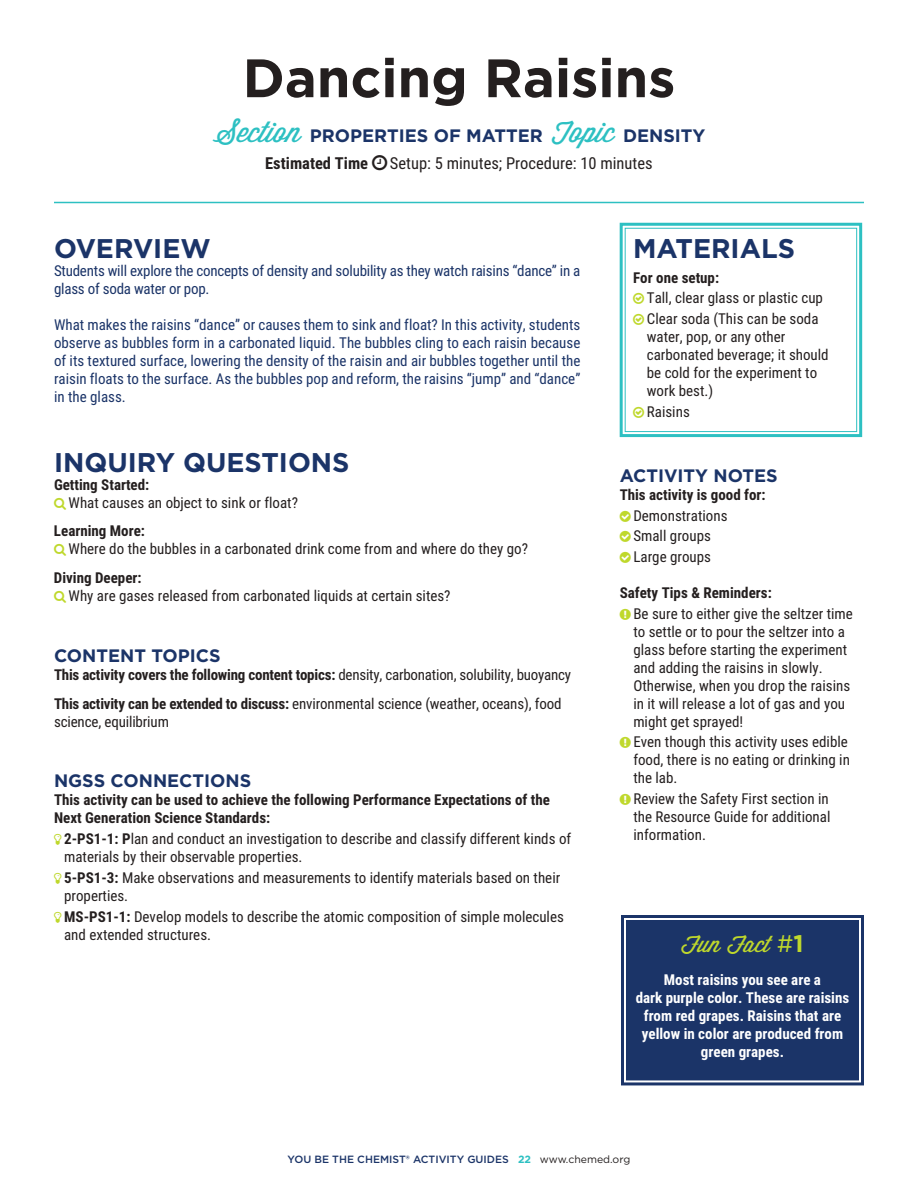
<style>
.page{position:relative;width:918px;height:1188px;background:#fff}
.page>*{position:absolute;margin:0;border:0;box-sizing:border-box;transform-origin:0 0}
.t1{font:700 54px "Gotham";color:#241f1f}
.t2{font:700 27px "Gotham";color:#1b3468}
.t3{font:22.5px "Wisdom Script AI";color:#bfd82c}
.t4{font:700 18px "Gotham";color:#1b3468}
.t5{font:16.5px "Roboto Condensed";color:#241f1f}
.t6{font:700 16.5px "Roboto Condensed";color:#241f1f}
.t7{font:15px/18px "Roboto Condensed";color:#241f1f}
.t8{font:15px/18px "Roboto Condensed";letter-spacing:-.015em;color:#1b3468}
.t9{font:700 15px/18px "Roboto Condensed";color:#241f1f}
.t10{font:700 15px/18px "Roboto Condensed";color:#fff;text-align:center}
.t11{font:500 10.5px "Gotham";color:#1b3468}
.s1{font-family:"Wisdom Script AI";font-weight:400;font-size:28.5px;color:#2dc0c2}
.s2{font-weight:700}
.s3{font-family:"Gotham";font-size:24px}
.s4{font-family:"Gotham";font-weight:700;font-size:24px}
.s5{font-weight:700;color:#2dc0c2}
.s6{font-weight:400;color:#241f1f}
</style>
<div class="page">
<div style="left:620px;top:223px;width:242px;height:214px;border:3px solid #2dc0c2"></div>
<div style="left:625px;top:228px;width:232px;height:204px;border:1px solid #2dc0c2"></div>
<hr style="left:54px;top:202px;width:810px;height:1px;background:#2dc0c2">
<div style="left:627px;top:921px;width:231px;height:158px;background:#1b3468"></div>
<div style="left:621px;top:915px;width:243px;height:170px;border:3px solid #1b3468"></div>
<div style="left:626px;top:920px;width:233px;height:160px;border:1px solid #1b3468"></div>
<h1 class="t1" style="left:243px;top:59px;width:434px">DANCING RAISINS</h1>
<p class="t4" style="left:212px;top:129px;width:495px"><span class="s1">Section</span> PROPERTIES OF MATTER <span class="s1">Topic</span> DENSITY</p>
<p class="t6" style="left:265px;top:153px;width:105px">Estimated Time</p>
<p class="t5" style="left:390px;top:153px;width:264px">Setup: 5 minutes; Procedure: 10 minutes</p>
<h2 class="t2" style="left:54px;top:239px;width:158px">OVERVIEW</h2>
<p class="t8" style="left:54px;top:262px;width:528px">Students will explore the concepts of density and solubility as they watch raisins “dance” in a glass of soda water or pop.</p>
<p class="t8" style="left:54px;top:316px;width:528px;text-align:justify">What makes the raisins “dance” or causes them to sink and float? In this activity, students observe as bubbles form in a carbonated liquid. The bubbles cling to each raisin because of its textured surface, lowering the density of the raisin and air bubbles together until the raisin floats to the surface. As the bubbles pop and reform, the raisins “jump” and “dance” in the glass.</p>
<h2 class="t2" style="left:54px;top:453px;width:297px">INQUIRY QUESTIONS</h2>
<p class="t9" style="left:54px;top:475px;width:97px">Getting Started:</p>
<p class="t7" style="left:69px;top:493px;width:231px">What causes an object to sink or float?</p>
<p class="t9" style="left:54px;top:522px;width:93px">Learning More:</p>
<p class="t7" style="left:69px;top:540px;width:461px">Where do the bubbles in a carbonated drink come from and where do they go?</p>
<p class="t9" style="left:54px;top:569px;width:89px">Diving Deeper:</p>
<p class="t7" style="left:69px;top:587px;width:384px">Why are gases released from carbonated liquids at certain sites?</p>
<p class="t4" style="left:54px;top:649px;width:168px">CONTENT TOPICS</p>
<p class="t7" style="left:54px;top:660px;width:519px;line-height:28.8px"><span class="s2">This activity covers the following content topics:</span> density, carbonation, solubility, buoyancy<br><span class="s2">This activity can be extended to discuss:</span> environmental science (weather, oceans), food</p>
<p class="t7" style="left:54px;top:713px;width:116px">science, equilibrium</p>
<p class="t4" style="left:54px;top:775px;width:199px">NGSS CONNECTIONS</p>
<p class="t9" style="left:54px;top:791px;width:498px">This activity can be used to achieve the following Performance Expectations of the<br>Next Generation Science Standards:</p>
<p class="t7" style="left:64px;top:830px;width:509px"><span class="s2">2-PS1-1: P</span>lan and conduct an investigation to describe and classify different kinds of materials by their observable properties.</p>
<p class="t7" style="left:64px;top:869px;width:498px"><span class="s2">5-PS1-3:</span> Make observations and measurements to identify materials based on their properties.</p>
<p class="t7" style="left:64px;top:907px;width:501px"><span class="s2">MS-PS1-1:</span> Develop models to describe the atomic composition of simple molecules and extended structures.</p>
<h2 class="t2" style="left:633px;top:239px;width:163px">MATERIALS</h2>
<p class="t9" style="left:633px;top:268px;width:88px">For one setup:</p>
<p class="t7" style="left:647px;top:288px;width:178px;line-height:20.7px">Tall, clear glass or plastic cup<br>Clear soda (This can be soda</p>
<p class="t7" style="left:647px;top:328px;width:183px">water, pop, or any other carbonated beverage; it should be cold for the experiment to work best.)</p>
<p class="t7" style="left:647px;top:403px;width:44px">Raisins</p>
<p class="t4" style="left:620px;top:469px;width:160px">ACTIVITY NOTES</p>
<p class="t9" style="left:620px;top:486px;width:148px">This activity is good for:</p>
<p class="t7" style="left:633px;top:505px;width:96px;line-height:20.7px">Demonstrations<br>Small groups<br>Large groups</p>
<p class="t9" style="left:620px;top:584px;width:154px">Safety Tips &amp; Reminders:</p>
<p class="t7" style="left:633px;top:605px;width:221px">Be sure to either give the seltzer time to settle or to pour the seltzer into a glass before starting the experiment and adding the raisins in slowly.<br>Otherwise, when you drop the raisins in it will release a lot of gas and you might get sprayed!</p>
<p class="t7" style="left:633px;top:733px;width:218px">Even though this activity uses edible food, there is no eating or drinking in the lab.</p>
<p class="t7" style="left:633px;top:790px;width:199px;text-align:justify">Review the Safety First section in the Resource Guide for additional information.</p>
<h3 class="t3" style="left:681px;top:927px;width:124px">Fun Fact <span class="s3">#</span><span class="s4">1</span></h3>
<p class="t10" style="left:636px;top:971px;width:215px">Most raisins you see are a<br>dark purple color. These are raisins from red grapes. Raisins that are yellow in color are produced from green grapes.</p>
<p class="t11" style="left:288px;top:1155px;width:344px">YOU BE THE CHEMIST® ACTIVITY GUIDES <span class="s5">22</span> <span class="s6">www.chemed.org</span></p>
</div>
